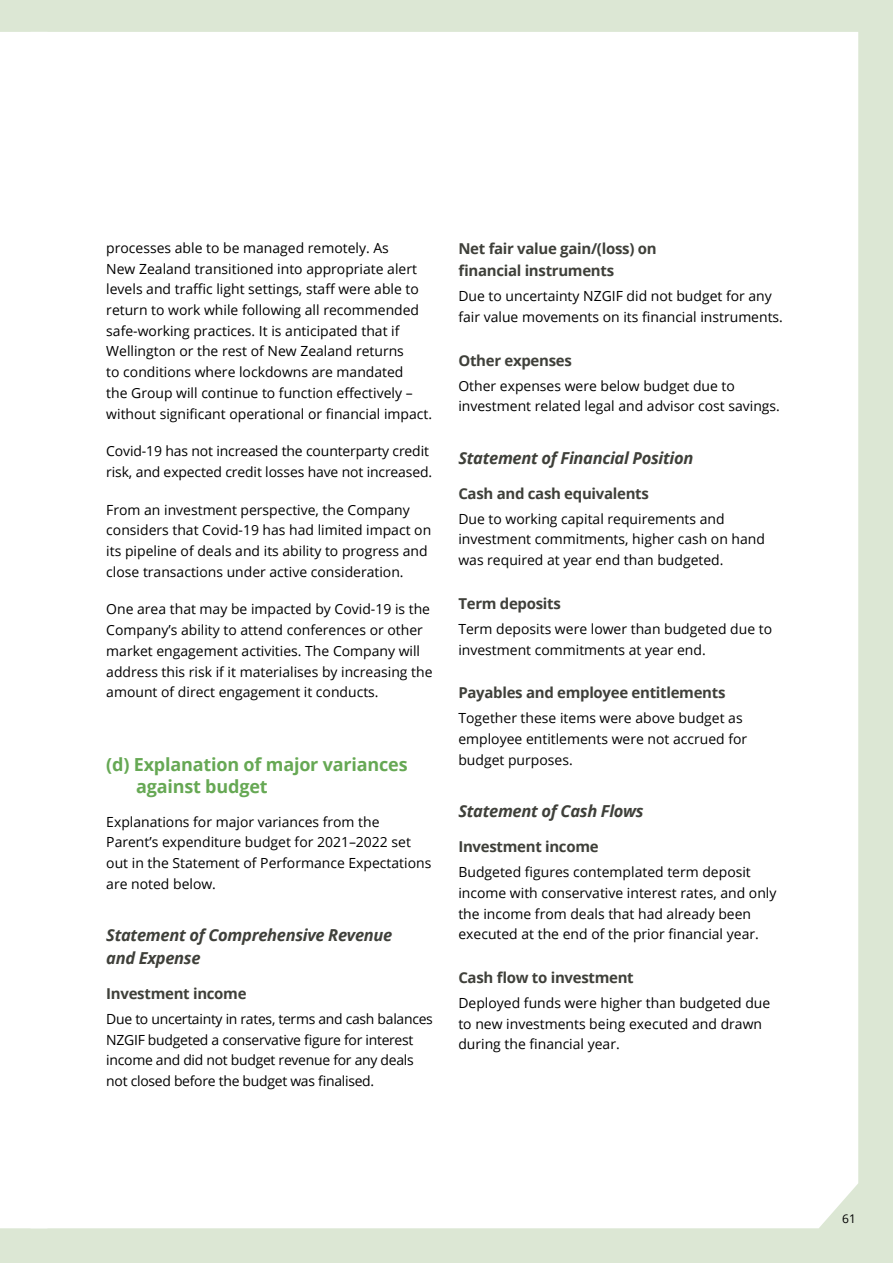
<style>
.page{position:relative;width:893px;height:1263px;background:#dce7d4}
.page>*{position:absolute;margin:0;border:0;box-sizing:border-box;transform-origin:0 0}
.t1{font:700 18px/22.5px "Open Sans";letter-spacing:-.01em;color:#66a854}
.GIF_Heading_3{font:italic 700 16.5px/22.5px "Open Sans";letter-spacing:-.02em;color:#3f403a}
.GIF_Heading_3-2{font:700 15px/22.5px "Open Sans";letter-spacing:-.02em;color:#3f403a}
.GIF_Body_text{font:13.95px/20.7px "Open Sans";color:#000}
.GIF_Body_text-2{font:13.95px/20.7px "Open Sans";letter-spacing:-.02em;color:#000}
.t2{font:12px "Open Sans";color:#000}
</style>
<div class="page">
<div style="left:47px;top:32px;width:811px;height:1196px;background:#fff"></div>
<div style="left:0;top:32px;width:47px;height:1196px;background:#fff"></div>
<p class="GIF_Body_text" style="left:106px;top:237px;width:327px">processes able to be managed remotely. As<br>New Zealand transitioned into appropriate alert levels and traffic light settings, staff were able to return to work while following all recommended safe-working practices. It is anticipated that if Wellington or the rest of New Zealand returns<br>to conditions where lockdowns are mandated<br>the Group will continue to function effectively – without significant operational or financial impact.</p>
<p class="GIF_Body_text" style="left:106px;top:440px;width:327px">Covid-19 has not increased the counterparty credit risk, and expected credit losses have not increased.</p>
<p class="GIF_Body_text" style="left:106px;top:499px;width:326px">From an investment perspective, the Company considers that Covid-19 has had limited impact on its pipeline of deals and its ability to progress and close transactions under active consideration.</p>
<p class="GIF_Body_text" style="left:106px;top:599px;width:328px">One area that may be impacted by Covid-19 is the Company’s ability to attend conferences or other market engagement activities. The Company will address this risk if it materialises by increasing the amount of direct engagement it conducts.</p>
<p class="t1" style="left:136px;top:752px;width:273px;text-indent:-30px">(d) Explanation of major variances against budget</p>
<p class="GIF_Body_text" style="left:106px;top:811px;width:327px">Explanations for major variances from the Parent’s expenditure budget for 2021–2022 set out in the Statement of Performance Expectations are noted below.</p>
<p class="GIF_Heading_3" style="left:106px;top:923px;width:288px">Statement of Comprehensive Revenue and Expense</p>
<p class="GIF_Heading_3-2" style="left:106px;top:982px;width:142px">Investment income</p>
<p class="GIF_Body_text-2" style="left:106px;top:1008px;width:328px">Due to uncertainty in rates, terms and cash balances NZGIF budgeted a conservative figure for interest income and did not budget revenue for any deals not closed before the budget was finalised.</p>
<p class="GIF_Heading_3-2" style="left:458px;top:237px;width:200px">Net fair value gain/(loss) on financial instruments</p>
<p class="GIF_Body_text" style="left:458px;top:285px;width:326px">Due to uncertainty NZGIF did not budget for any fair value movements on its financial instruments.</p>
<p class="GIF_Heading_3-2" style="left:458px;top:348px;width:115px">Other expenses</p>
<p class="GIF_Body_text" style="left:458px;top:375px;width:323px">Other expenses were below budget due to investment related legal and advisor cost savings.</p>
<p class="GIF_Heading_3" style="left:458px;top:446px;width:237px">Statement of Financial Position</p>
<p class="GIF_Heading_3-2" style="left:458px;top:482px;width:192px">Cash and cash equivalents</p>
<p class="GIF_Body_text" style="left:458px;top:508px;width:308px">Due to working capital requirements and investment commitments, higher cash on hand was required at year end than budgeted.</p>
<p class="GIF_Heading_3-2" style="left:458px;top:592px;width:104px">Term deposits</p>
<p class="GIF_Body_text" style="left:458px;top:618px;width:315px">Term deposits were lower than budgeted due to investment commitments at year end.</p>
<p class="GIF_Heading_3-2" style="left:458px;top:681px;width:269px">Payables and employee entitlements</p>
<p class="GIF_Body_text" style="left:458px;top:707px;width:290px">Together these items were above budget as employee entitlements were not accrued for budget purposes.</p>
<p class="GIF_Heading_3" style="left:458px;top:799px;width:187px">Statement of Cash Flows</p>
<p class="GIF_Heading_3-2" style="left:458px;top:835px;width:142px">Investment income</p>
<p class="GIF_Body_text" style="left:458px;top:861px;width:320px">Budgeted figures contemplated term deposit income with conservative interest rates, and only the income from deals that had already been executed at the end of the prior financial year.</p>
<p class="GIF_Heading_3-2" style="left:458px;top:966px;width:177px">Cash flow to investment</p>
<p class="GIF_Body_text" style="left:458px;top:992px;width:313px">Deployed funds were higher than budgeted due to new investments being executed and drawn during the financial year.</p>
<p class="t2" style="left:842px;top:1210px;width:15px">61</p>
</div>
